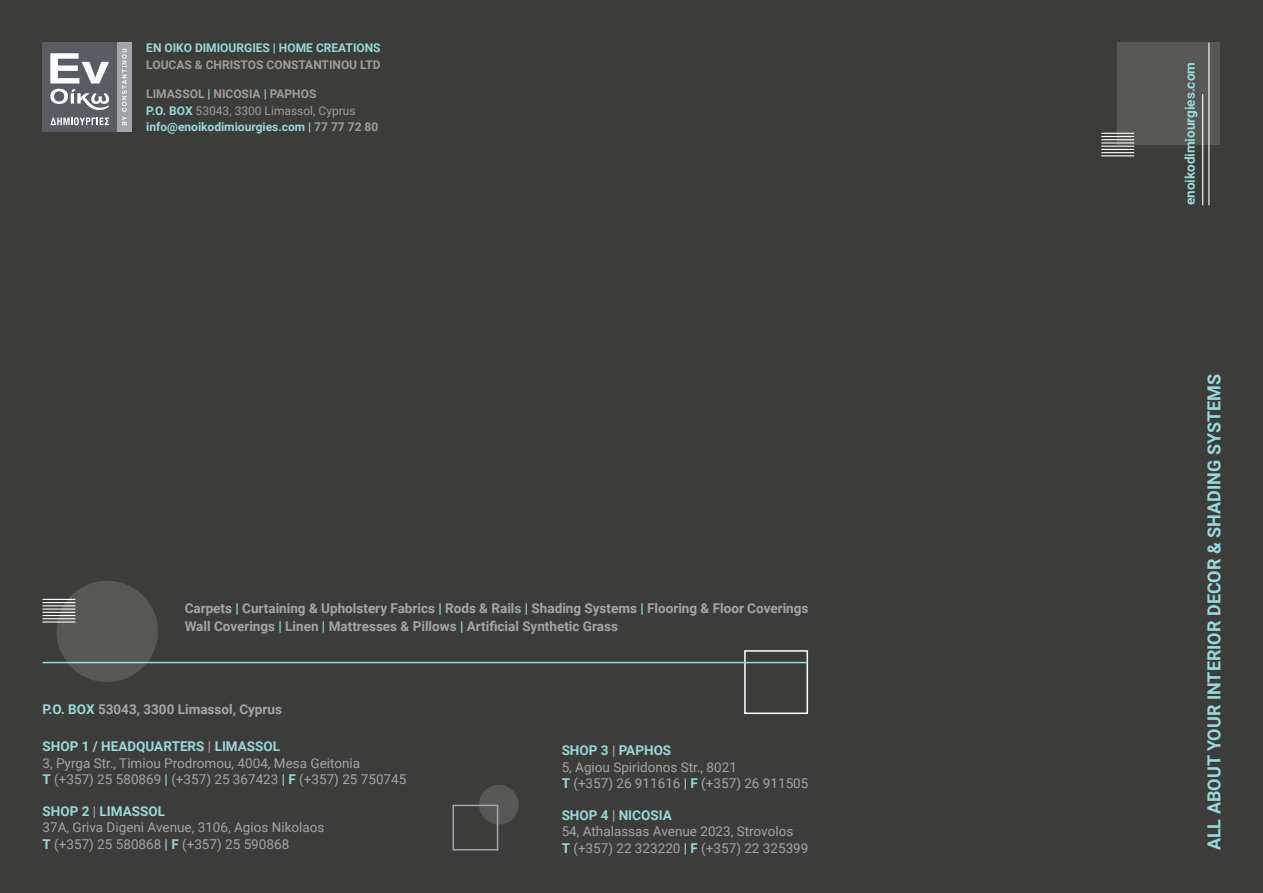
<style>
.page{position:relative;width:1263px;height:893px;background:#3c3c3b}
.page>*{position:absolute;margin:0;border:0;box-sizing:border-box;transform-origin:0 0}
.t1{font:700 18px "Roboto";color:#99d9d9}
.t2{font:13.5px/16.2px "Roboto";color:#a4a5a9}
.t3{font:700 13.5px/18px "Roboto";color:#a4a5a9}
.t4{font:700 13.5px "Roboto";color:#99d9d9}
.t5{font:700 12px/16.5px "Roboto";color:#99d9d9}
.t6{font:700 12px "Roboto";color:#9d9d9c}
.s1{color:#9d9d9c}
.s2{font-weight:400;color:#9d9d9c}
.s3{color:#99d9d9}
.s4{font-weight:700;color:#99d9d9}
.s5{font-weight:700}
</style>
<div class="page">
<div style="left:1118px;top:43px;width:102px;height:102px;background:#575756"></div>
<hr style="left:1101px;top:146px;width:33px;height:1px;background:#fff">
<hr style="left:1101px;top:149px;width:33px;height:1px;background:#fff">
<hr style="left:1101px;top:152px;width:33px;height:1px;background:#fff">
<hr style="left:1101px;top:155px;width:33px;height:1px;background:#fff">
<hr style="left:1101px;top:142px;width:33px;height:2px;background:#fff">
<hr style="left:1101px;top:139px;width:33px;height:1px;background:#fff">
<hr style="left:1101px;top:136px;width:33px;height:1px;background:#fff">
<hr style="left:1101px;top:133px;width:33px;height:1px;background:#fff">
<hr style="left:1208px;top:43px;width:1px;height:162px;background:#fff">
<hr style="left:1202px;top:94px;width:1px;height:111px;background:#fff">
<div style="left:57px;top:581px;width:101px;height:101px;background:#575756;border-radius:50%"></div>
<div style="left:479px;top:785px;width:40px;height:39px;background:#575756;border-radius:50%"></div>
<hr style="left:43px;top:612px;width:32px;height:1px;background:#fff">
<hr style="left:43px;top:615px;width:32px;height:1px;background:#fff">
<hr style="left:43px;top:618px;width:32px;height:1px;background:#fff">
<hr style="left:43px;top:621px;width:32px;height:2px;background:#fff">
<hr style="left:43px;top:608px;width:32px;height:2px;background:#fff">
<hr style="left:43px;top:605px;width:32px;height:1px;background:#fff">
<hr style="left:43px;top:602px;width:32px;height:1px;background:#fff">
<hr style="left:43px;top:599px;width:32px;height:1px;background:#fff">
<div style="left:452px;top:805px;width:46px;height:45px;border:2px solid #a4a5a9"></div>
<div style="left:744px;top:650px;width:64px;height:64px;border:2px solid #fff"></div>
<hr style="left:43px;top:662px;width:764px;height:1px;background:#99d9d9">
<div style="left:43px;top:42px;width:74px;height:90px;background:#5a5c63"></div>
<div style="left:117px;top:42px;width:15px;height:90px;background:#a4a5a9"></div>
<svg style="left:50px;top:53px;width:59px;height:57px"></svg>
<svg style="left:50px;top:117px;width:59px;height:8px"></svg>
<svg style="left:122px;top:49px;width:5px;height:76px"></svg>
<p class="t5" style="left:146px;top:39px;width:236px">EN OIKO DIMIOURGIES | HOME CREATIONS</p>
<p class="t6" style="left:146px;top:56px;width:236px">LOUCAS &amp; CHRISTOS CONSTANTINOU LTD</p>
<p class="t5" style="left:146px;top:85px;width:234px"><span class="s1">LIMASSOL</span> | <span class="s1">NICOSIA</span> | <span class="s1">PAPHOS<br></span>P.O. BOX <span class="s2">53043, 3300 Limassol, Cyprus </span>info@enoikodimiourgies.com | <span class="s1">77 77 72 80</span></p>
<p class="t3" style="left:185px;top:598px;width:625px">Carpets <span class="s3">|</span> Curtaining &amp; Upholstery Fabrics <span class="s3">|</span> Rods &amp; Rails <span class="s3">|</span> Shading Systems <span class="s3">|</span> Flooring &amp; Floor Coverings<br>Wall Coverings <span class="s3">|</span> Linen <span class="s3">|</span> Mattresses &amp; Pillows <span class="s3">|</span> Artificial Synthetic Grass</p>
<p class="t3" style="left:43px;top:700px;width:241px"><span class="s3">P.O. BOX</span> 53043, 3300 Limassol, Cyprus</p>
<p class="t2" style="left:43px;top:738px;width:365px"><span class="s4">SHOP 1 / HEADQUARTERS</span> <span class="s5">|</span> <span class="s4">LIMASSOL<br></span>3, Pyrga Str., Timiou Prodromou, 4004, Mesa Geitonia<br><span class="s4">T</span> (+357) 25 580869 <span class="s4">|</span> (+357) 25 367423 <span class="s4">| F</span> (+357) 25 750745</p>
<p class="t2" style="left:43px;top:803px;width:283px"><span class="s4">SHOP 2</span> <span class="s5">|</span> <span class="s4">LIMASSOL<br></span>37A, Griva Digeni Avenue, 3106, Agios Nikolaos<br><span class="s4">T</span> (+357) 25 580868 <span class="s4">| F</span> (+357) 25 590868</p>
<p class="t2" style="left:562px;top:742px;width:248px"><span class="s4">SHOP 3</span> <span class="s5">|</span> <span class="s4">PAPHOS<br></span>5, Agiou Spiridonos Str., 8021<br><span class="s4">T</span> (+357) 26 911616 <span class="s4">| F</span> (+357) 26 911505</p>
<p class="t2" style="left:562px;top:807px;width:248px"><span class="s4">SHOP 4</span> <span class="s5">|</span> <span class="s4">NICOSIA<br></span>54, Athalassas Avenue 2023, Strovolos<br><span class="s4">T</span> (+357) 22 323220 <span class="s4">| F</span> (+357) 22 325399</p>
<p class="t4" style="left:1180px;top:205px;width:145px;rotate:-90deg">enoikodimiourgies.com</p>
<h1 class="t1" style="left:1201px;top:850px;width:478px;rotate:-90deg">ALL ABOUT YOUR INTERIOR DECOR &amp; SHADING SYSTEMS</h1>
</div>
